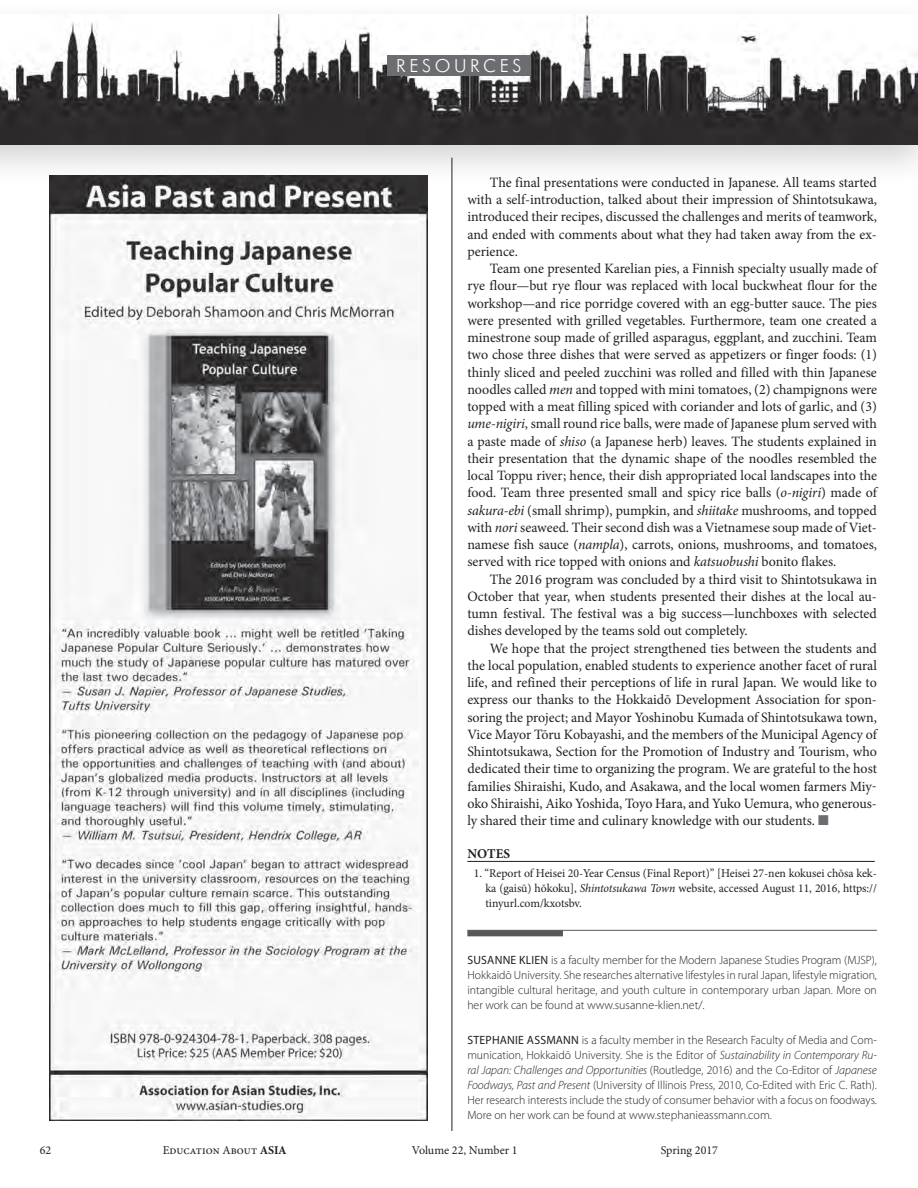
<style>
.page{position:relative;width:918px;height:1188px;background:#fff}
.page>*{position:absolute;margin:0;border:0;box-sizing:border-box;transform-origin:0 0}
.t1{font:300 18px "Futura BT";letter-spacing:.2em;color:#fff}
.t2{font:14.25px/17.2px "Minion Pro";letter-spacing:-.005em;color:#231f20;text-align:justify}
.t3{font:700 13.5px "Minion Pro";letter-spacing:.005em;color:#231f20}
.t4{font:300 12px/15px "Myriad Pro";color:#231f20;text-align:justify}
.t5{font:12px/15px "Minion Pro";color:#231f20;text-align:justify}
.t6{font:12px "Myriad Pro";color:#231f20}
.s1{font-style:italic}
.s2{color:#6c6d70}
.s3{font-weight:400}
.s4{font-weight:700}
</style>
<div class="page">
<div style="left:0;top:0;width:918px;height:188px;background:#231f20;opacity:.2"></div>
<img style="left:0;top:15px;width:918px;height:129px">
<div style="left:387px;top:55px;width:144px;height:20px;background:#6c6d70"></div>
<hr style="left:452px;top:158px;width:1px;height:973px;background:#231f20">
<hr style="left:467px;top:930px;width:410px;height:1px;background:#57585a">
<div style="left:467px;top:930px;width:96px;height:6px;background:#57585a"></div>
<img style="left:50px;top:176px;width:378px;height:944px">
<hr style="left:467px;top:861px;width:408px;height:1px;background:#231f20">
<p class="t1" style="left:396px;top:55px;width:127px">RESOURCES</p>
<p class="t2" style="left:467px;top:174px;width:411px;text-indent:22px">The final presentations were conducted in Japanese. All teams started with a self-introduction, talked about their impression of Shintotsukawa, introduced their recipes, discussed the challenges and merits of teamwork, and ended with comments about what they had taken away from the ex&shy;perience.</p>
<p class="t2" style="left:467px;top:260px;width:412px;text-indent:22px">Team one presented Karelian pies, a Finnish specialty usually made of rye flour—but rye flour was replaced with local buckwheat flour for the workshop—and rice porridge covered with an egg-butter sauce. The pies were presented with grilled vegetables. Furthermore, team one created a minestrone soup made of grilled asparagus, eggplant, and zucchini. Team two chose three dishes that were served as appetizers or finger foods: (1) thinly sliced and peeled zucchini was rolled and filled with thin Japanese noodles called <span class="s1">men</span> and topped with mini tomatoes, (2) champignons were topped with a meat filling spiced with coriander and lots of garlic, and (3) <span class="s1">ume-nigiri</span>, small round rice balls, were made of Japanese plum served with a paste made of <span class="s1">shiso</span> (a Japanese herb) leaves. The students explained in their presentation that the dynamic shape of the noodles resembled the local Toppu river; hence, their dish appropriated local landscapes into the food. Team three presented small and spicy rice balls (<span class="s1">o-nigiri</span>) made of <span class="s1">sakura-ebi</span> (small shrimp), pumpkin, and <span class="s1">shiitake</span> mushrooms, and topped with <span class="s1">nori</span> seaweed. Their second dish was a Vietnamese soup made of Viet&shy;namese fish sauce (<span class="s1">nampla</span>), carrots, onions, mushrooms, and tomatoes, served with rice topped with onions and <span class="s1">katsuobushi</span> bonito flakes.</p>
<p class="t2" style="left:467px;top:570px;width:411px;text-indent:23px">The 2016 program was concluded by a third visit to Shintotsukawa in October that year, when students presented their dishes at the local au&shy;tumn festival. The festival was a big success—lunchboxes with selected dishes developed by the teams sold out completely.</p>
<p class="t2" style="left:467px;top:639px;width:412px;text-indent:22px">We hope that the project strengthened ties between the students and the local population, enabled students to experience another facet of rural life, and refined their perceptions of life in rural Japan. We would like to express our thanks to the Hokkaidō Development Association for spon&shy;soring the project; and Mayor Yoshinobu Kumada of Shintotsukawa town, Vice Mayor Tōru Kobayashi, and the members of the Municipal Agency of Shintotsukawa, Section for the Promotion of Industry and Tourism, who dedicated their time to organizing the program. We are grateful to the host families Shiraishi, Kudo, and Asakawa, and the local women farmers Miy&shy;oko Shiraishi, Aiko Yoshida, Toyo Hara, and Yuko Uemura, who generous&shy;ly shared their time and culinary knowledge with our students. <span class="s2">■</span></p>
<p class="t3" style="left:467px;top:844px;width:44px">NOTES</p>
<p class="t5" style="left:485px;top:866px;width:393px;text-indent:-12px">1. “Report of Heisei 20-Year Census (Final Report)” [Heisei 27-nen kokusei chōsa kek&shy;ka (gaisū) hōkoku], <span class="s1">Shintotsukawa Town</span> website, accessed August 11, 2016, https:// tinyurl.com/kxotsbv.</p>
<p class="t4" style="left:467px;top:952px;width:411px;text-indent:52px"><span class="s3">KLIEN</span> is a faculty member for the Modern Japanese Studies Program (MJSP), Hokkaidō University. She researches alternative lifestyles in rural Japan, lifestyle migration, intangible cultural heritage, and youth culture in contemporary urban Japan. More on her work can be found at www.susanne-klien.net/.</p>
<p class="t4" style="left:467px;top:1032px;width:411px"><span class="s3">STEPHANIE ASSMANN</span> is a faculty member in the Research Faculty of Media and Com&shy;munication, Hokkaidō University. She is the Editor of <span class="s1">Sustainability in Contemporary Ru&shy;ral Japan: Challenges and Opportunities</span> (Routledge, 2016) and the Co-Editor of <span class="s1">Japanese Foodways, Past and Present</span> (University of Illinois Press, 2010, Co-Edited with Eric C. Rath).<br>Her research interests include the study of consumer behavior with a focus on foodways.<br>More on her work can be found at www.stephanieassmann.com.</p>
<p class="t6" style="left:467px;top:952px;width:36px">SUSANNE</p>
<p class="t5" style="left:40px;top:1143px;width:13px">62</p>
<p class="t5" style="left:163px;top:1143px;width:125px">Education About <span class="s4">ASIA</span></p>
<p class="t5" style="left:412px;top:1143px;width:107px">Volume 22, Number 1</p>
<p class="t5" style="left:661px;top:1143px;width:59px">Spring 2017</p>
</div>
